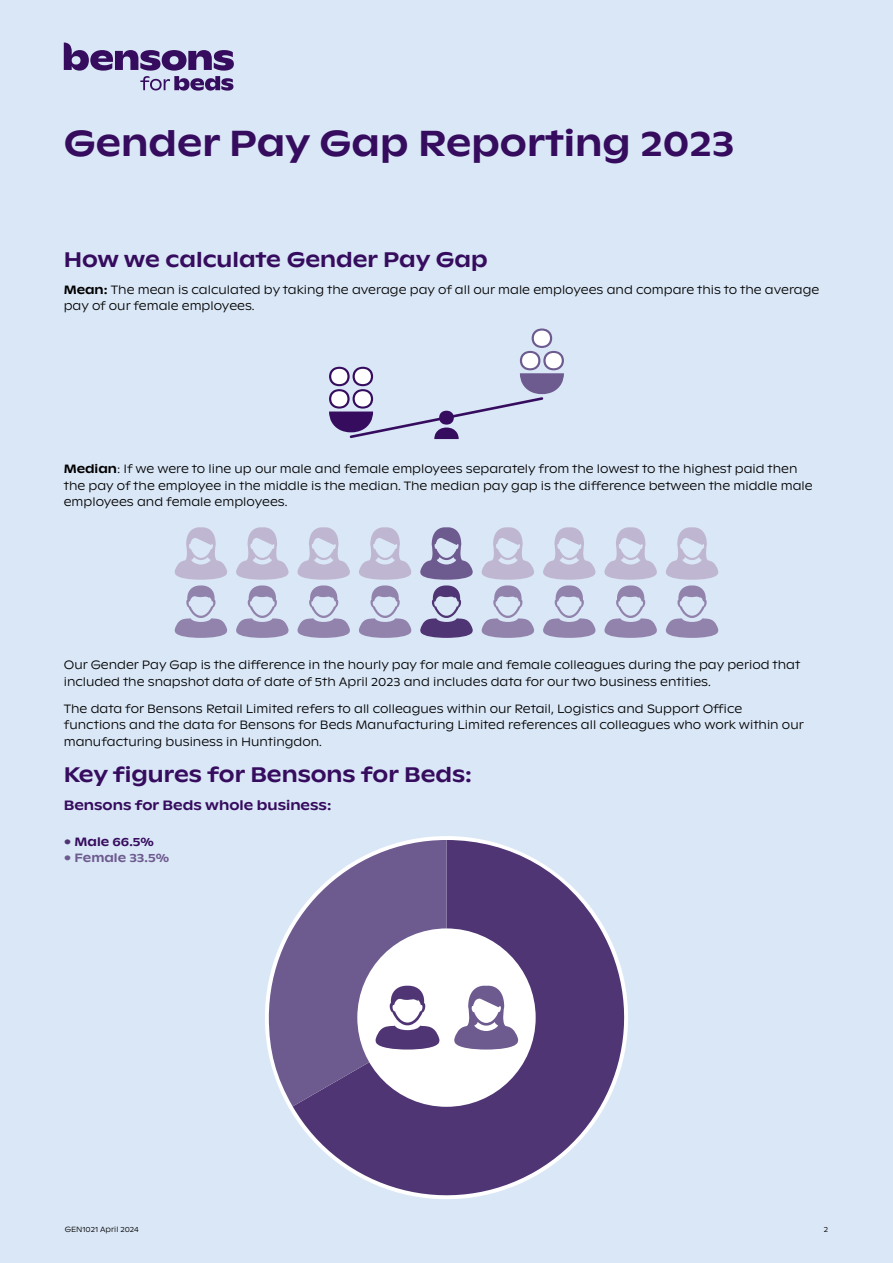
<style>
.page{position:relative;width:893px;height:1263px;background:#dae7f6}
.page>*{position:absolute;margin:0;border:0;box-sizing:border-box;transform-origin:0 0}
.t1{font:500 36px "Bensons Ginto Nord";color:#360c5e}
.t2{font:500 21px "Bensons Ginto Nord";color:#360c5e}
.t3{font:500 13.5px "Bensons Ginto Nord";color:#360c5e}
.t4{font:300 12px/16.5px "Bensons Ginto Nord";color:#000}
.t5{font:500 12px "Bensons Ginto Nord";color:#6d5a8f}
.t6{font:500 12px "Bensons Ginto Nord";color:#360c5e}
.t7{font:300 7.5px "Bensons Ginto Nord";color:#000}
.s1{font-weight:500}
.s2{font-weight:300;color:#503574}
.s3{font-weight:300}
</style>
<div class="page">
<svg style="left:64px;top:43px;width:170px;height:48px"></svg>
<svg style="left:293px;top:840px;width:335px;height:359px;fill:#503574"></svg>
<svg style="left:269px;top:840px;width:177px;height:266px;fill:#6d5a8f"></svg>
<div style="left:357px;top:928px;width:179px;height:179px;background:#fff;border-radius:50%"></div>
<svg style="left:375px;top:986px;width:64px;height:63px"></svg>
<svg style="left:454px;top:986px;width:64px;height:63px"></svg>
<svg style="left:329px;top:328px;width:235px;height:111px"></svg>
<svg style="left:604px;top:527px;width:53px;height:111px"></svg>
<svg style="left:666px;top:527px;width:52px;height:111px"></svg>
<svg style="left:543px;top:527px;width:53px;height:111px"></svg>
<svg style="left:482px;top:527px;width:52px;height:111px"></svg>
<svg style="left:420px;top:527px;width:53px;height:111px"></svg>
<svg style="left:359px;top:527px;width:52px;height:111px"></svg>
<svg style="left:297px;top:527px;width:53px;height:111px"></svg>
<svg style="left:236px;top:527px;width:53px;height:111px"></svg>
<svg style="left:175px;top:527px;width:52px;height:111px"></svg>
<h1 class="t1" style="left:64px;top:120px;width:672px">Gender Pay Gap Reporting 2023</h1>
<h2 class="t2" style="left:64px;top:246px;width:425px">How we calculate Gender Pay Gap</h2>
<p class="t4" style="left:64px;top:281px;width:757px"><span class="s1">Mean:</span> The mean is calculated by taking the average pay of all our male employees and compare this to the average pay of our female employees.</p>
<p class="t4" style="left:64px;top:460px;width:750px"><span class="s1">Median</span>: If we were to line up our male and female employees separately from the lowest to the highest paid then the pay of the employee in the middle is the median. The median pay gap is the difference between the middle male employees and female employees.</p>
<p class="t4" style="left:64px;top:656px;width:738px">Our Gender Pay Gap is the difference in the hourly pay for male and female colleagues during the pay period that included the snapshot data of date of 5th April 2023 and includes data for our two business entities.</p>
<p class="t4" style="left:64px;top:700px;width:742px">The data for Bensons Retail Limited refers to all colleagues within our Retail, Logistics and Support Office functions and the data for Bensons for Beds Manufacturing Limited references all colleagues who work within our manufacturing business in Huntingdon.</p>
<h2 class="t2" style="left:64px;top:761px;width:410px">Key figures for Bensons for Beds:</h2>
<p class="t3" style="left:64px;top:797px;width:269px">Bensons for Beds whole business:</p>
<p class="t6" style="left:64px;top:834px;width:92px"><span class="s2">•</span> Male 66.5%</p>
<p class="t5" style="left:64px;top:850px;width:107px"><span class="s3">•</span> Female 33.5%</p>
<p class="t7" style="left:65px;top:1225px;width:76px">GEN1021 April 2024</p>
<p class="t7" style="left:824px;top:1225px;width:6px">2</p>
</div>
